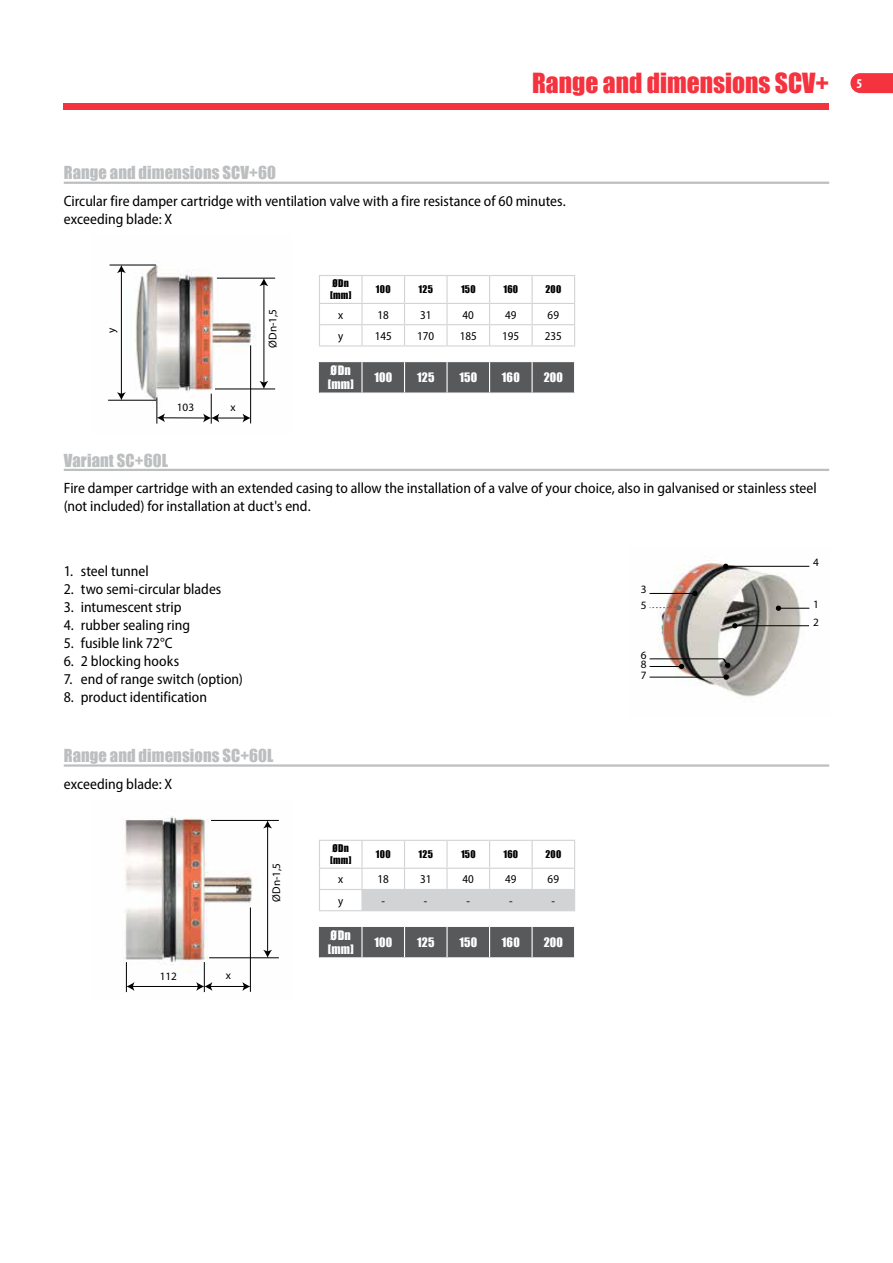
<style>
.page{position:relative;width:893px;height:1263px;background:#fff}
.page>*{position:absolute;margin:0;border:0;box-sizing:border-box;transform-origin:0 0}
.t1{font:25.5px "Impact";color:#f5333f}
.t2{font:16.5px "Impact";letter-spacing:.005em;color:#bcbec0}
.t3{font:semi-condensed 15px/18px "Myriad Pro";color:#000}
.t4{font:semi-condensed 12px "Myriad Pro";color:#000}
.t5{font:12px/13.5px "Impact";letter-spacing:.02em;color:#fff}
.t6{font:11.25px/19.6px "Myriad Pro";color:#000}
.t7{font:9.75px/11.7px "Impact";letter-spacing:.025em;color:#000}
</style>
<div class="page">
<div style="left:64px;top:103px;width:765px;height:6px;background:#f5333f"></div>
<svg style="left:850px;top:73px;width:43px;height:20px"></svg>
<hr style="left:64px;top:182px;width:765px;height:2px;background:#bcbec0">
<hr style="left:64px;top:469px;width:765px;height:2px;background:#bcbec0">
<hr style="left:64px;top:764px;width:765px;height:3px;background:#bcbec0">
<img style="left:108px;top:260px;width:168px;height:164px">
<hr style="left:217px;top:278px;width:58px;height:1px;background:#000">
<hr style="left:215px;top:389px;width:60px;height:1px;background:#000">
<hr style="left:264px;top:284px;width:1px;height:99px;background:#000">
<svg style="left:259px;top:381px;width:9px;height:8px"></svg>
<svg style="left:259px;top:278px;width:9px;height:8px"></svg>
<hr style="left:211px;top:394px;width:1px;height:30px;background:#000">
<hr style="left:250px;top:345px;width:1px;height:78px;background:#000">
<hr style="left:163px;top:418px;width:43px;height:1px;background:#000">
<svg style="left:157px;top:397px;width:8px;height:27px"></svg>
<svg style="left:203px;top:413px;width:48px;height:9px"></svg>
<hr style="left:110px;top:265px;width:46px;height:1px;background:#000">
<hr style="left:108px;top:400px;width:48px;height:1px;background:#000">
<hr style="left:121px;top:271px;width:1px;height:124px;background:#000">
<svg style="left:117px;top:392px;width:9px;height:8px"></svg>
<svg style="left:117px;top:265px;width:9px;height:8px"></svg>
<svg style="left:319px;top:275px;width:256px;height:70px"></svg>
<hr style="left:319px;top:345px;width:43px;height:1px;background:#d1d3d4">
<hr style="left:362px;top:345px;width:42px;height:1px;background:#d1d3d4">
<hr style="left:404px;top:345px;width:43px;height:1px;background:#d1d3d4">
<hr style="left:447px;top:345px;width:43px;height:1px;background:#d1d3d4">
<hr style="left:490px;top:345px;width:42px;height:1px;background:#d1d3d4">
<hr style="left:532px;top:345px;width:43px;height:1px;background:#d1d3d4">
<div style="left:320px;top:362px;width:254px;height:30px;background:#58595b"></div>
<hr style="left:361px;top:362px;width:2px;height:30px;background:#fff">
<hr style="left:404px;top:362px;width:1px;height:30px;background:#fff">
<hr style="left:446px;top:362px;width:2px;height:30px;background:#fff">
<hr style="left:489px;top:362px;width:1px;height:30px;background:#fff">
<hr style="left:531px;top:362px;width:2px;height:30px;background:#fff">
<hr style="left:319px;top:362px;width:1px;height:30px;background:#58595b">
<img style="left:649px;top:563px;width:161px;height:134px">
<hr style="left:726px;top:566px;width:83px;height:1px;background:#000">
<svg style="left:723px;top:564px;width:5px;height:5px"></svg>
<hr style="left:650px;top:593px;width:45px;height:1px;background:#000">
<svg style="left:692px;top:591px;width:6px;height:5px"></svg>
<hr style="left:735px;top:625px;width:74px;height:1px;background:#000">
<svg style="left:732px;top:623px;width:5px;height:5px"></svg>
<svg style="left:650px;top:605px;width:31px;height:5px"></svg>
<svg style="left:723px;top:658px;width:8px;height:10px"></svg>
<hr style="left:650px;top:677px;width:76px;height:1px;background:#000">
<svg style="left:724px;top:674px;width:5px;height:6px"></svg>
<hr style="left:778px;top:608px;width:31px;height:1px;background:#000">
<svg style="left:776px;top:606px;width:5px;height:5px"></svg>
<hr style="left:650px;top:659px;width:74px;height:1px;background:#000">
<hr style="left:650px;top:666px;width:32px;height:1px;background:#000">
<svg style="left:679px;top:664px;width:5px;height:5px"></svg>
<img style="left:122px;top:816px;width:157px;height:177px">
<hr style="left:211px;top:820px;width:68px;height:1px;background:#000">
<hr style="left:209px;top:957px;width:70px;height:1px;background:#000">
<hr style="left:267px;top:826px;width:1px;height:126px;background:#000">
<svg style="left:263px;top:950px;width:9px;height:8px"></svg>
<svg style="left:263px;top:820px;width:9px;height:8px"></svg>
<hr style="left:126px;top:962px;width:1px;height:30px;background:#000">
<hr style="left:204px;top:962px;width:1px;height:30px;background:#000">
<hr style="left:250px;top:907px;width:1px;height:85px;background:#000">
<hr style="left:132px;top:986px;width:67px;height:1px;background:#000">
<svg style="left:126px;top:982px;width:8px;height:9px"></svg>
<hr style="left:210px;top:986px;width:35px;height:1px;background:#000">
<svg style="left:196px;top:982px;width:16px;height:9px"></svg>
<svg style="left:242px;top:982px;width:8px;height:9px"></svg>
<svg style="left:319px;top:840px;width:256px;height:70px"></svg>
<hr style="left:319px;top:910px;width:43px;height:1px;background:#d1d3d4">
<hr style="left:362px;top:910px;width:42px;height:1px;background:#d1d3d4">
<hr style="left:404px;top:910px;width:43px;height:1px;background:#d1d3d4">
<hr style="left:447px;top:910px;width:43px;height:1px;background:#d1d3d4">
<hr style="left:490px;top:910px;width:42px;height:1px;background:#d1d3d4">
<hr style="left:532px;top:910px;width:43px;height:1px;background:#d1d3d4">
<div style="left:320px;top:927px;width:254px;height:30px;background:#58595b"></div>
<hr style="left:361px;top:927px;width:2px;height:30px;background:#fff">
<hr style="left:404px;top:927px;width:1px;height:30px;background:#fff">
<hr style="left:446px;top:927px;width:2px;height:30px;background:#fff">
<hr style="left:489px;top:927px;width:1px;height:30px;background:#fff">
<hr style="left:531px;top:927px;width:2px;height:30px;background:#fff">
<hr style="left:319px;top:927px;width:1px;height:30px;background:#58595b">
<h1 class="t1" style="left:532px;top:63px;width:331px">Range and dimensions SCV+ <sup>5</sup></h1>
<p class="t2" style="left:64px;top:160px;width:214px">Range and dimensions SCV+60</p>
<p class="t3" style="left:64px;top:192px;width:503px">Circular fire damper cartridge with ventilation valve with a fire resistance of 60 minutes. exceeding blade: X</p>
<p class="t6" style="left:101px;top:333px;width:7px;rotate:-90deg">y</p>
<p class="t6" style="left:177px;top:397px;width:19px">103</p>
<p class="t6" style="left:230px;top:397px;width:7px">x</p>
<p class="t6" style="left:263px;top:348px;width:40px;rotate:-90deg">ØDn-1,5</p>
<p class="t7" style="left:330px;top:278px;width:23px">ØDn [mm]</p>
<p class="t7" style="left:376px;top:283px;width:16px">100</p>
<p class="t7" style="left:419px;top:283px;width:16px">125</p>
<p class="t7" style="left:461px;top:283px;width:16px">150</p>
<p class="t7" style="left:503px;top:283px;width:16px">160</p>
<p class="t7" style="left:545px;top:283px;width:17px">200</p>
<p class="t4" style="left:338px;top:307px;width:7px">x</p>
<p class="t4" style="left:378px;top:307px;width:13px">18</p>
<p class="t4" style="left:420px;top:307px;width:13px">31</p>
<p class="t4" style="left:463px;top:307px;width:13px">40</p>
<p class="t4" style="left:505px;top:307px;width:13px">49</p>
<p class="t4" style="left:548px;top:307px;width:13px">69</p>
<p class="t4" style="left:338px;top:328px;width:7px">y</p>
<p class="t4" style="left:375px;top:328px;width:19px">145</p>
<p class="t4" style="left:417px;top:328px;width:19px">170</p>
<p class="t4" style="left:460px;top:328px;width:19px">185</p>
<p class="t4" style="left:502px;top:328px;width:19px">195</p>
<p class="t4" style="left:545px;top:328px;width:19px">235</p>
<p class="t5" style="left:328px;top:364px;width:28px">ØDn [mm]</p>
<p class="t5" style="left:374px;top:370px;width:19px">100</p>
<p class="t5" style="left:417px;top:370px;width:19px">125</p>
<p class="t5" style="left:459px;top:370px;width:19px">150</p>
<p class="t5" style="left:502px;top:370px;width:19px">160</p>
<p class="t5" style="left:544px;top:370px;width:21px">200</p>
<p class="t2" style="left:64px;top:447px;width:106px">Variant SC+60L</p>
<p class="t3" style="left:64px;top:479px;width:754px">Fire damper cartridge with an extended casing to allow the installation of a valve of your choice, also in galvanised or stainless steel (not included) for installation at duct's end.</p>
<p class="t3" style="left:64px;top:562px;width:87px">1. steel tunnel</p>
<p class="t3" style="left:64px;top:580px;width:159px">2. two semi-circular blades</p>
<p class="t3" style="left:64px;top:598px;width:119px">3. intumescent strip</p>
<p class="t3" style="left:64px;top:616px;width:128px">4. rubber sealing ring</p>
<p class="t3" style="left:64px;top:634px;width:110px">5. fusible link 72°C</p>
<p class="t3" style="left:64px;top:652px;width:117px">6. 2 blocking hooks</p>
<p class="t3" style="left:64px;top:670px;width:181px">7. end of range switch (option)</p>
<p class="t3" style="left:64px;top:688px;width:145px">8. product identification</p>
<p class="t2" style="left:64px;top:743px;width:211px">Range and dimensions SC+60L</p>
<p class="t3" style="left:64px;top:774px;width:110px">exceeding blade: X</p>
<p class="t6" style="left:160px;top:966px;width:19px">112</p>
<p class="t6" style="left:226px;top:965px;width:7px">x</p>
<p class="t6" style="left:266px;top:902px;width:40px;rotate:-90deg">ØDn-1,5</p>
<p class="t7" style="left:330px;top:842px;width:23px">ØDn [mm]</p>
<p class="t7" style="left:376px;top:848px;width:16px">100</p>
<p class="t7" style="left:419px;top:848px;width:16px">125</p>
<p class="t7" style="left:461px;top:848px;width:16px">150</p>
<p class="t7" style="left:503px;top:848px;width:16px">160</p>
<p class="t7" style="left:545px;top:848px;width:17px">200</p>
<p class="t4" style="left:338px;top:872px;width:7px">x</p>
<p class="t4" style="left:378px;top:872px;width:13px">18</p>
<p class="t4" style="left:420px;top:872px;width:13px">31</p>
<p class="t4" style="left:463px;top:872px;width:13px">40</p>
<p class="t4" style="left:505px;top:872px;width:13px">49</p>
<p class="t4" style="left:548px;top:872px;width:13px">69</p>
<p class="t4" style="left:338px;top:893px;width:7px">y</p>
<p class="t4" style="left:381px;top:893px;width:5px">-</p>
<p class="t4" style="left:424px;top:893px;width:5px">-</p>
<p class="t4" style="left:466px;top:893px;width:5px">-</p>
<p class="t4" style="left:509px;top:893px;width:5px">-</p>
<p class="t4" style="left:551px;top:893px;width:5px">-</p>
<p class="t5" style="left:328px;top:928px;width:28px">ØDn [mm]</p>
<p class="t5" style="left:374px;top:935px;width:19px">100</p>
<p class="t5" style="left:417px;top:935px;width:19px">125</p>
<p class="t5" style="left:459px;top:935px;width:19px">150</p>
<p class="t5" style="left:502px;top:935px;width:19px">160</p>
<p class="t5" style="left:544px;top:935px;width:21px">200</p>
<p class="t6" style="left:641px;top:580px;width:7px">3</p>
<p class="t6" style="left:641px;top:595px;width:7px">5</p>
<p class="t6" style="left:641px;top:645px;width:7px">6<br>7</p>
<p class="t6" style="left:641px;top:654px;width:7px">8</p>
<p class="t6" style="left:813px;top:552px;width:7px">4</p>
<p class="t6" style="left:813px;top:594px;width:7px">1</p>
<p class="t6" style="left:813px;top:612px;width:7px">2</p>
</div>
